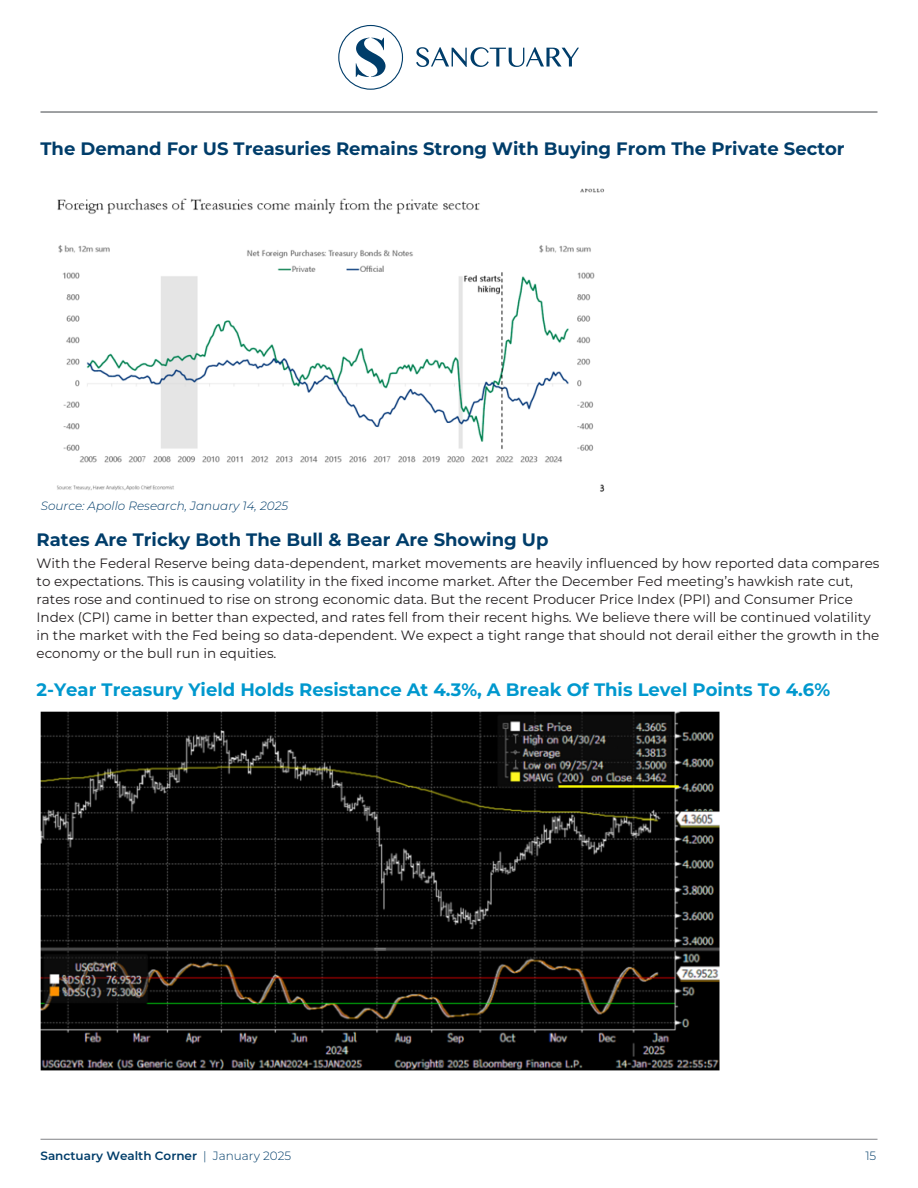
<style>
.page{position:relative;width:918px;height:1188px;background:#fff}
.page>*{position:absolute;margin:0;border:0;box-sizing:border-box;transform-origin:0 0}
.Chart_header_Lt_Blue{font:700 18px "Montserrat";color:#003d6a}
.Chart_header_Lt_Blue-2{font:700 18px "Montserrat";color:#0098ce}
.Chart_header_Lt_Blue-3{font:13.5px/18px "Montserrat";color:#231f20}
.t1{font:italic 300 12px "Montserrat";color:#003d6a}
.t2{font:600 12px "Montserrat";color:#003d6a}
.t3{font:300 12px "Montserrat";color:#003d6a}
.s1{font-weight:300}
</style>
<div class="page">
<hr style="left:40px;top:111px;width:838px;height:2px;background:#808285">
<hr style="left:40px;top:1139px;width:838px;height:1px;background:#808285">
<svg style="left:338px;top:25px;width:65px;height:65px"></svg>
<svg style="left:416px;top:47px;width:163px;height:20px"></svg>
<img style="left:57px;top:188px;width:548px;height:304px">
<img style="left:40px;top:711px;width:680px;height:360px">
<p class="Chart_header_Lt_Blue" style="left:40px;top:137px;width:806px">The Demand For US Treasuries Remains Strong With Buying From The Private Sector</p>
<p class="t1" style="left:41px;top:498px;width:249px">Source: Apollo Research, January 14, 2025</p>
<p class="Chart_header_Lt_Blue" style="left:37px;top:527px;width:513px">Rates Are Tricky Both The Bull &amp; Bear Are Showing Up</p>
<p class="Chart_header_Lt_Blue-3" style="left:37px;top:554px;width:844px">With the Federal Reserve being data-dependent, market movements are heavily influenced by how reported data compares to expectations. This is causing volatility in the fixed income market. After the December Fed meeting’s hawkish rate cut, rates rose and continued to rise on strong economic data. But the recent Producer Price Index (PPI) and Consumer Price Index (CPI) came in better than expected, and rates fell from their recent highs. We believe there will be continued volatility in the market with the Fed being so data-dependent. We expect a tight range that should not derail either the growth in the economy or the bull run in equities.</p>
<p class="Chart_header_Lt_Blue-2" style="left:37px;top:678px;width:795px">2-Year Treasury Yield Holds Resistance At 4.3%, A Break Of This Level Points To 4.6%</p>
<p class="t2" style="left:40px;top:1147px;width:252px">Sanctuary Wealth Corner <span class="s1">| January 2025</span></p>
<p class="t3" style="left:865px;top:1147px;width:12px">15</p>
</div>
